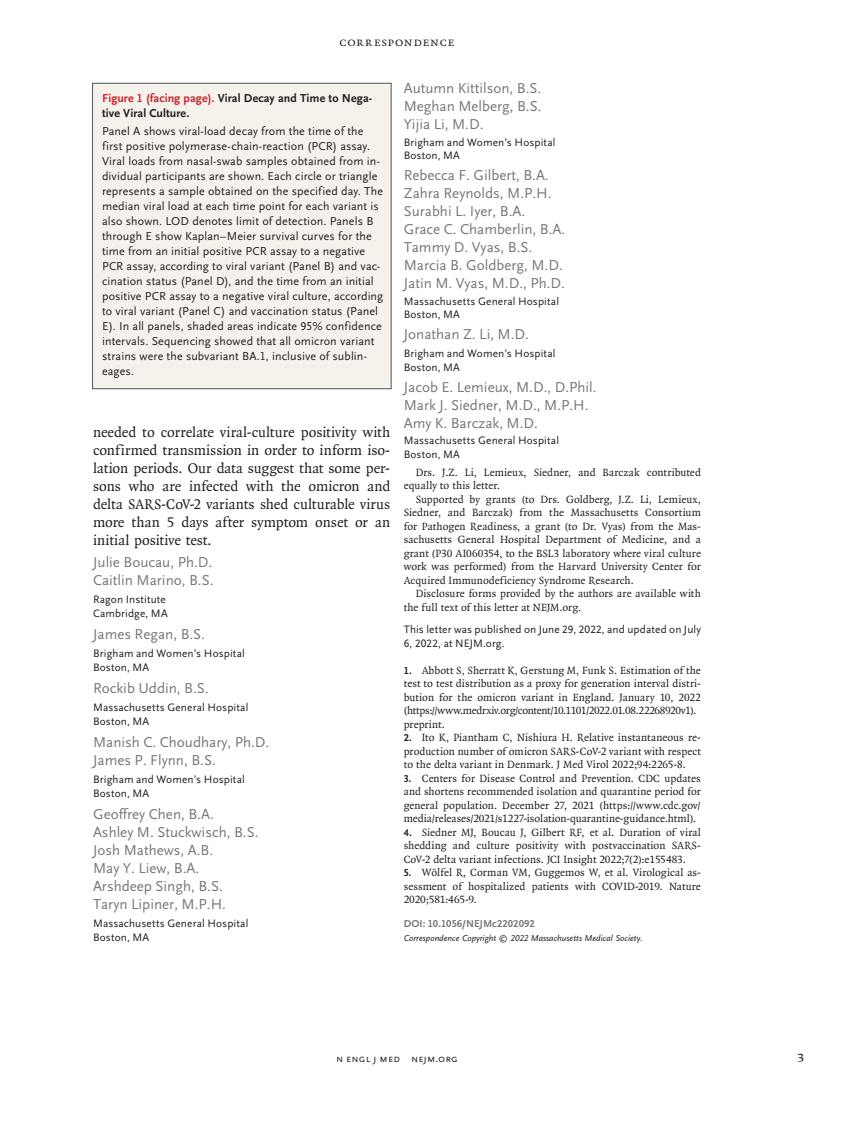
<style>
.page{position:relative;width:851px;height:1134px;background:#fff}
.page>*{position:absolute;margin:0;border:0;box-sizing:border-box;transform-origin:0 0}
.t1{font:15px/18px "OTNEJM Scala Sans LF";color:#76787b}
.t2{font:15px/18px "OTNEJM Quadraat";color:#231f20;text-align:justify}
.t3{font:14.25px "OTNEJM Quadraat Cap";color:#231f20}
.t4{font:12.75px "OTNEJM Quadraat Small Cap";letter-spacing:.04em;color:#231f20}
.t5{font:12px/15px "OTNEJM Scala Sans LF";letter-spacing:.01em;color:#231f20}
.t6{font:700 12px/15px "OTNEJM Scala Sans LF";letter-spacing:.005em;color:#231f20}
.t7{font:11.25px/13.5px "OTNEJM Quadraat";letter-spacing:.005em;color:#231f20;text-align:justify}
.t8{font:11.25px/13.5px "OTNEJM Scala Sans LF";letter-spacing:.01em;color:#231f20}
.t9{font:10.8px "OTNEJM Scala Sans LF Cap";letter-spacing:.01em;color:#231f20}
.t10{font:700 10.5px "OTNEJM Scala Sans LF";letter-spacing:.01em;color:#76787b}
.t11{font:italic 9px "OTNEJM Scala Sans LF";color:#231f20}
.s1{color:#d1232a}
.s2{font-family:"OTNEJM Scala Sans LF";font-weight:700;font-size:10.5px}
</style>
<div class="page">
<div style="left:92px;top:83px;width:299px;height:306px;background:#f5f1eb"></div>
<div style="left:92px;top:83px;width:300px;height:306px;border:1px solid #636366"></div>
<p class="t4" style="left:339px;top:35px;width:116px">Correspondence</p>
<p class="t6" style="left:102px;top:91px;width:272px"><span class="s1">Figure 1 (facing page).</span> Viral Decay and Time to Nega&shy;tive Viral Culture.</p>
<p class="t5" style="left:102px;top:123px;width:283px">Panel A shows viral-load decay from the time of the first positive polymerase-chain-reaction (PCR) assay.<br>Viral loads from nasal-swab samples obtained from in&shy;dividual participants are shown. Each circle or triangle represents a sample obtained on the specified day. The median viral load at each time point for each variant is also shown. LOD denotes limit of detection. Panels B through E show Kaplan–Meier survival curves for the time from an initial positive PCR assay to a negative PCR assay, according to viral variant (Panel B) and vac&shy;cination status (Panel D), and the time from an initial positive PCR assay to a negative viral culture, according to viral variant (Panel C) and vaccination status (Panel E). In all panels, shaded areas indicate 95% confidence intervals. Sequencing showed that all omicron variant strains were the subvariant BA.1, inclusive of sublin&shy;eages.</p>
<p class="t2" style="left:93px;top:423px;width:299px">needed to correlate viral-culture positivity with confirmed transmission in order to inform iso&shy;lation periods. Our data suggest that some per&shy;sons who are infected with the omicron and delta SARS-CoV-2 variants shed culturable virus more than 5 days after symptom onset or an initial positive test.</p>
<h1 class="t1" style="left:93px;top:553px;width:122px">Julie Boucau, Ph.D.<br>Caitlin Marino, B.S.</h1>
<p class="t8" style="left:93px;top:593px;width:76px">Ragon Institute<br>Cambridge, MA</p>
<h1 class="t1" style="left:93px;top:625px;width:113px">James Regan, B.S.</h1>
<p class="t8" style="left:93px;top:647px;width:153px">Brigham and Women’s Hospital<br>Boston, MA</p>
<h1 class="t1" style="left:93px;top:679px;width:117px">Rockib Uddin, B.S.</h1>
<p class="t8" style="left:93px;top:701px;width:157px">Massachusetts General Hospital<br>Boston, MA</p>
<h1 class="t1" style="left:93px;top:733px;width:178px">Manish C. Choudhary, Ph.D.<br>James P. Flynn, B.S.</h1>
<p class="t8" style="left:93px;top:773px;width:153px">Brigham and Women’s Hospital<br>Boston, MA</p>
<h1 class="t1" style="left:93px;top:805px;width:167px">Geoffrey Chen, B.A.<br>Ashley M. Stuckwisch, B.S.<br>Josh Mathews, A.B.<br>May Y. Liew, B.A.<br>Arshdeep Singh, B.S.<br>Taryn Lipiner, M.P.H.</h1>
<p class="t8" style="left:93px;top:917px;width:157px">Massachusetts General Hospital<br>Boston, MA</p>
<h1 class="t1" style="left:404px;top:79px;width:139px;text-align:justify">Autumn Kittilson, B.S.<br>Meghan Melberg, B.S.<br>Yijia Li, M.D.</h1>
<p class="t8" style="left:404px;top:135px;width:153px">Brigham and Women’s Hospital<br>Boston, MA</p>
<h1 class="t1" style="left:404px;top:166px;width:163px">Rebecca F. Gilbert, B.A.<br>Zahra Reynolds, M.P.H.<br>Surabhi L. Iyer, B.A.<br>Grace C. Chamberlin, B.A.<br>Tammy D. Vyas, B.S.<br>Marcia B. Goldberg, M.D.<br>Jatin M. Vyas, M.D., Ph.D.</h1>
<p class="t8" style="left:404px;top:294px;width:157px">Massachusetts General Hospital<br>Boston, MA</p>
<h1 class="t1" style="left:404px;top:325px;width:127px">Jonathan Z. Li, M.D.</h1>
<p class="t8" style="left:404px;top:347px;width:153px">Brigham and Women’s Hospital<br>Boston, MA</p>
<h1 class="t1" style="left:404px;top:378px;width:194px">Jacob E. Lemieux, M.D., D.Phil.<br>Mark J. Siedner, M.D., M.P.H.<br>Amy K. Barczak, M.D.</h1>
<p class="t8" style="left:404px;top:434px;width:157px">Massachusetts General Hospital<br>Boston, MA</p>
<p class="t7" style="left:404px;top:465px;width:298px;text-indent:12px">Drs. J.Z. Li, Lemieux, Siedner, and Barczak contributed equally to this letter.</p>
<p class="t7" style="left:404px;top:492px;width:299px;text-indent:12px">Supported by grants (to Drs. Goldberg, J.Z. Li, Lemieux, Siedner, and Barczak) from the Massachusetts Consortium for Pathogen Readiness, a grant (to Dr. Vyas) from the Mas&shy;sachusetts General Hospital Department of Medicine, and a grant (P30 AI060354, to the BSL3 laboratory where viral culture work was performed) from the Harvard University Center for Acquired Immunodeficiency Syndrome Research.</p>
<p class="t7" style="left:404px;top:587px;width:298px;text-indent:12px">Disclosure forms provided by the authors are available with the full text of this letter at NEJM.org.</p>
<p class="t8" style="left:404px;top:623px;width:299px">This letter was published on June 29, 2022, and updated on July<br>6, 2022, at NEJM.org.</p>
<p class="t7" style="left:403px;top:663px;width:299px;text-align:left"><span class="s2">1.</span> Abbott S, Sherratt K, Gerstung M, Funk S. Estimation of the test to test distribution as a proxy for generation interval distri&shy;bution for the omicron variant in England. January 10, 2022 (https://www.medrxiv.org/content/10.1101/2022.01.08.22268920v1). preprint.</p>
<p class="t7" style="left:404px;top:731px;width:299px"><span class="s2">2.</span> Ito K, Piantham C, Nishiura H. Relative instantaneous re&shy;production number of omicron SARS-CoV-2 variant with respect to the delta variant in Denmark. J Med Virol 2022;94:2265-8.</p>
<p class="t7" style="left:404px;top:771px;width:299px"><span class="s2">3.</span> Centers for Disease Control and Prevention. CDC updates and shortens recommended isolation and quarantine period for general population. December 27, 2021 (https://www.cdc.gov/ media/releases/2021/s1227-isolation-quarantine-guidance.html).</p>
<p class="t7" style="left:403px;top:825px;width:298px"><span class="s2">4.</span> Siedner MJ, Boucau J, Gilbert RF, et al. Duration of viral shedding and culture positivity with postvaccination SARS-CoV-2 delta variant infections. JCI Insight 2022;7(2):e155483.</p>
<p class="t7" style="left:404px;top:866px;width:299px"><span class="s2">5.</span> Wölfel R, Corman VM, Guggemos W, et al. Virological as&shy;sessment of hospitalized patients with COVID-2019. Nature 2020;581:465-9.</p>
<p class="t10" style="left:404px;top:918px;width:133px">DOI: 10.1056/NEJMc2202092</p>
<p class="t11" style="left:404px;top:933px;width:240px">Correspondence Copyright © 2022 Massachusetts Medical Society.</p>
<p class="t9" style="left:336px;top:1053px;width:123px">n engl j med nejm.org</p>
<p class="t3" style="left:797px;top:1048px;width:9px">3</p>
</div>
